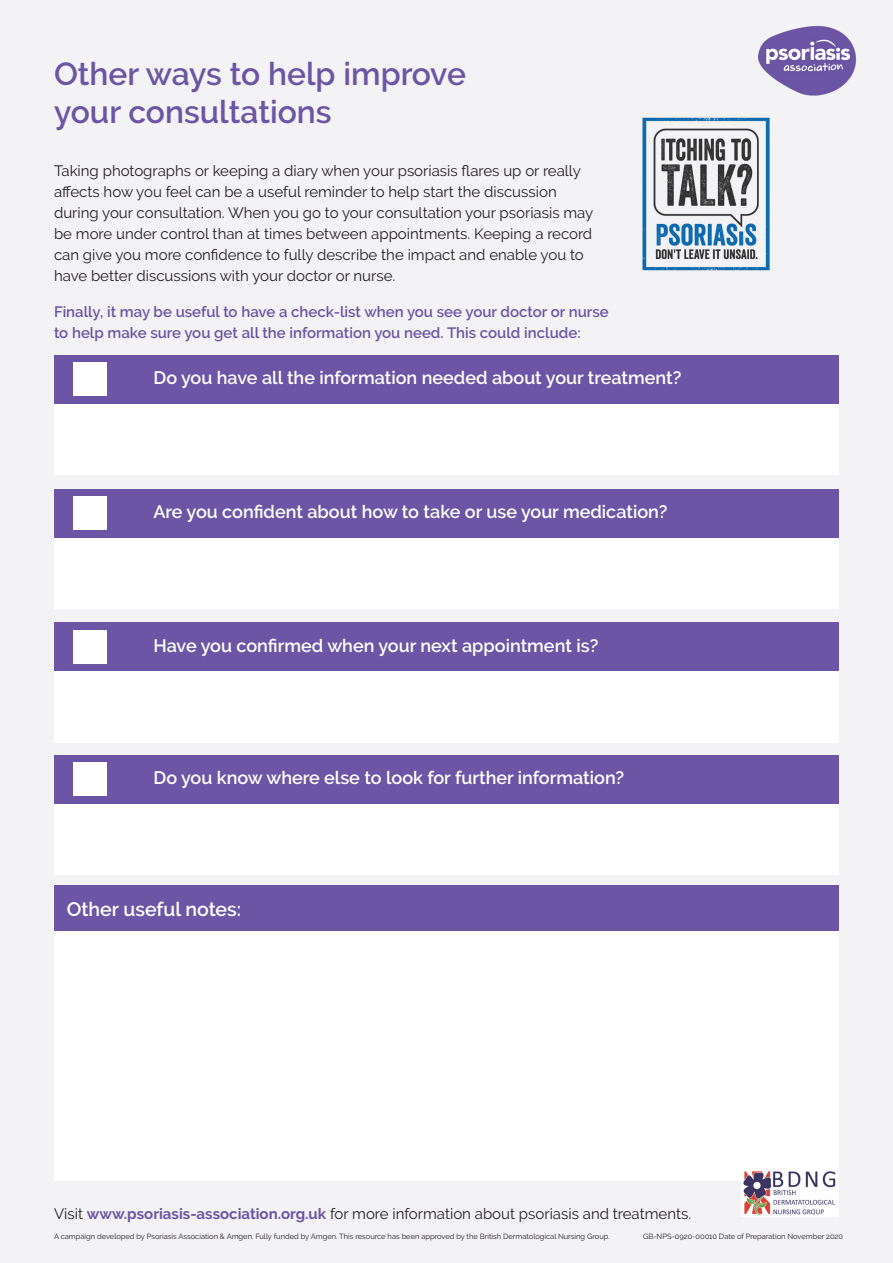
<style>
.page{position:relative;width:893px;height:1263px;background:#f3f2f4}
.page>*{position:absolute;margin:0;border:0;box-sizing:border-box;transform-origin:0 0}
.t1{font:600 31.8px/38.2px "Raleway";color:#6b55a4}
.t2{font:600 19.5px "Raleway";color:#fff}
.t3{font:600 18px "Raleway";color:#fff}
.t4{font:15px/21px "Raleway";color:#231f20}
.t5{font:600 15px/21px "Raleway";color:#6b55a4}
.t6{font:7.5px "Raleway";color:#231f20}
.s1{font-weight:700;color:#6b55a4}
</style>
<div class="page">
<div style="left:54px;top:885px;width:785px;height:296px;background:#fff"></div>
<div style="left:54px;top:885px;width:785px;height:45px;background:#6b55a4"></div>
<div style="left:54px;top:632px;width:785px;height:110px;background:#fff"></div>
<div style="left:54px;top:623px;width:785px;height:48px;background:#6b55a4"></div>
<div style="left:73px;top:630px;width:34px;height:34px;background:#fff"></div>
<div style="left:54px;top:764px;width:785px;height:110px;background:#fff"></div>
<div style="left:54px;top:755px;width:785px;height:48px;background:#6b55a4"></div>
<div style="left:73px;top:762px;width:34px;height:34px;background:#fff"></div>
<div style="left:54px;top:364px;width:785px;height:110px;background:#fff"></div>
<div style="left:54px;top:355px;width:785px;height:48px;background:#6b55a4"></div>
<div style="left:73px;top:362px;width:34px;height:34px;background:#fff"></div>
<div style="left:54px;top:498px;width:785px;height:110px;background:#fff"></div>
<div style="left:54px;top:489px;width:785px;height:48px;background:#6b55a4"></div>
<div style="left:73px;top:496px;width:34px;height:34px;background:#fff"></div>
<img style="left:742px;top:1171px;width:97px;height:46px">
<img style="left:642px;top:117px;width:128px;height:154px">
<img style="left:758px;top:25px;width:98px;height:71px">
<p class="t1" style="left:54px;top:54px;width:413px">Other ways to help improve your consultations</p>
<p class="t4" style="left:54px;top:160px;width:541px">Taking photographs or keeping a diary when your psoriasis flares up or really affects how you feel can be a useful reminder to help start the discussion during your consultation. When you go to your consultation your psoriasis may be more under control than at times between appointments. Keeping a record can give you more confidence to fully describe the impact and enable you to have better discussions with your doctor or nurse.</p>
<p class="t5" style="left:54px;top:301px;width:556px">Finally, it may be useful to have a check-list when you see your doctor or nurse to help make sure you get all the information you need. This could include:</p>
<p class="t3" style="left:153px;top:367px;width:530px">Do you have all the information needed about your treatment?</p>
<p class="t3" style="left:153px;top:501px;width:515px">Are you confident about how to take or use your medication?</p>
<p class="t3" style="left:153px;top:635px;width:446px">Have you confirmed when your next appointment is?</p>
<p class="t3" style="left:153px;top:767px;width:472px">Do you know where else to look for further information?</p>
<p class="t2" style="left:67px;top:898px;width:176px">Other useful notes:</p>
<p class="t4" style="left:54px;top:1203px;width:639px">Visit <span class="s1">www.psoriasis-association.org.uk</span> for more information about psoriasis and treatments.</p>
<p class="t6" style="left:54px;top:1232px;width:557px">A campaign developed by Psoriasis Association &amp; Amgen. Fully funded by Amgen. This resource has been approved by the British Dermatological Nursing Group.</p>
<p class="t6" style="left:643px;top:1232px;width:201px">GB-NPS-0920-00010 Date of Preparation November 2020</p>
</div>
